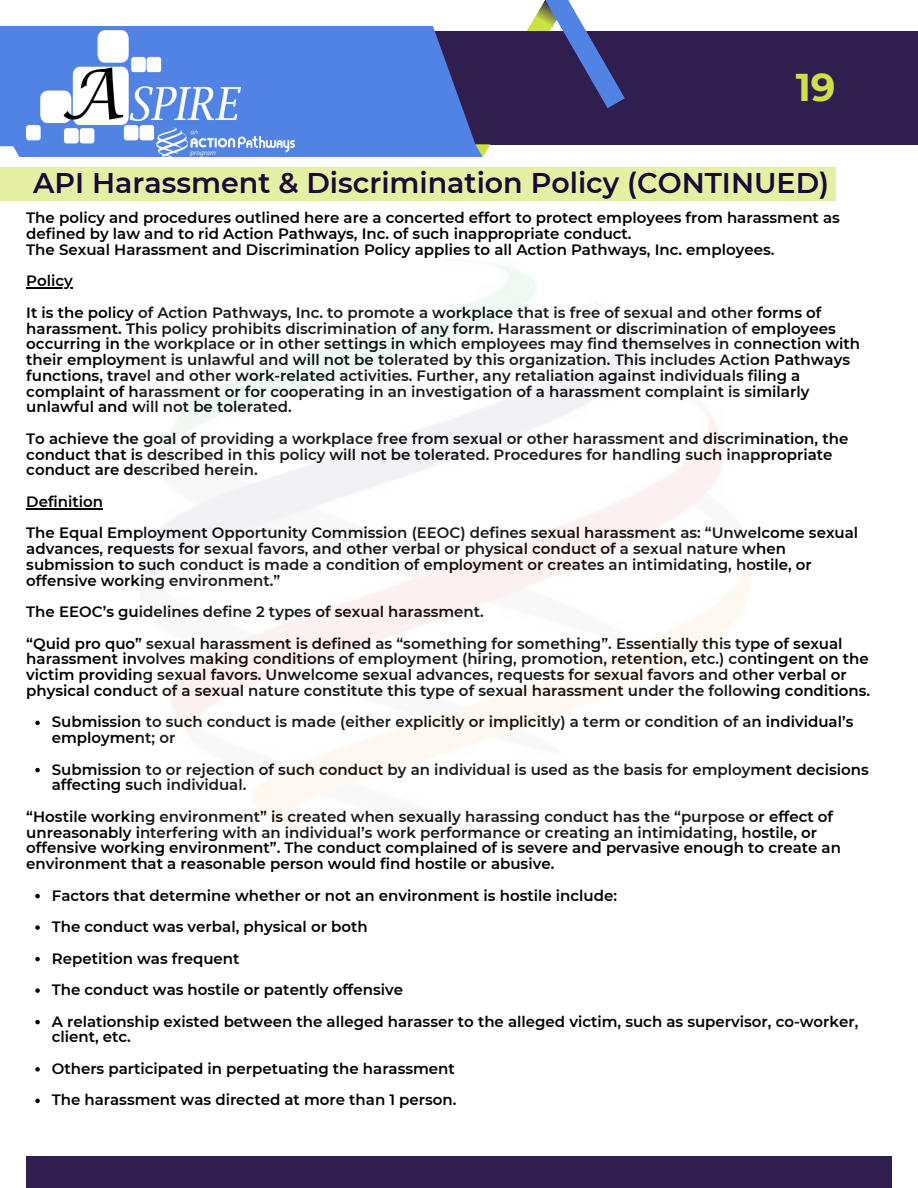
<style>
.page{position:relative;width:918px;height:1188px;background:#fff}
.page>*{position:absolute;margin:0;border:0;box-sizing:border-box;transform-origin:0 0}
.t1{font:700 38.7px "Montserrat";color:#cce144}
.t2{font:600 28.5px "Montserrat";color:#1a0a37}
.t3{font:600 15px/15.8px "Montserrat";color:#000}
</style>
<div class="page">
<div style="left:411px;top:31px;width:507px;height:113px;background:#301f4e"></div>
<svg style="left:12px;top:0;width:613px;height:157px"></svg>
<svg style="left:0;top:26px;width:476px;height:120px;background:#4f7bd7"></svg>
<div style="left:26px;top:1156px;width:865px;height:32px;background:#301f4e"></div>
<img style="left:26px;top:30px;width:268px;height:127px">
<div style="left:0;top:167px;width:836px;height:34px;background:#e6f0a4"></div>
<hr style="left:26px;top:287px;width:47px;height:2px;background:#000">
<hr style="left:26px;top:508px;width:77px;height:1px;background:#000">
<svg style="left:35px;top:721px;width:5px;height:4px"></svg>
<svg style="left:35px;top:768px;width:5px;height:4px"></svg>
<svg style="left:35px;top:894px;width:5px;height:4px"></svg>
<svg style="left:35px;top:925px;width:5px;height:5px"></svg>
<svg style="left:35px;top:957px;width:5px;height:4px"></svg>
<svg style="left:35px;top:988px;width:5px;height:5px"></svg>
<svg style="left:35px;top:1020px;width:5px;height:4px"></svg>
<svg style="left:35px;top:1067px;width:5px;height:5px"></svg>
<svg style="left:35px;top:1099px;width:5px;height:4px"></svg>
<p class="t1" style="left:796px;top:63px;width:41px">19</p>
<p class="t2" style="left:33px;top:165px;width:797px">API Harassment &amp; Discrimination Policy (CONTINUED)</p>
<h2 class="t3" style="left:26px;top:210px;width:815px">The policy and procedures outlined here are a concerted effort to protect employees from harassment as defined by law and to rid Action Pathways, Inc. of such inappropriate conduct.<br>The Sexual Harassment and Discrimination Policy applies to all Action Pathways, Inc. employees.</h2>
<h2 class="t3" style="left:26px;top:273px;width:48px">Policy</h2>
<h2 class="t3" style="left:26px;top:305px;width:835px">It is the policy of Action Pathways, Inc. to promote a workplace that is free of sexual and other forms of harassment. This policy prohibits discrimination of any form. Harassment or discrimination of employees occurring in the workplace or in other settings in which employees may find themselves in connection with their employment is unlawful and will not be tolerated by this organization. This includes Action Pathways functions, travel and other work-related activities. Further, any retaliation against individuals filing a complaint of harassment or for cooperating in an investigation of a harassment complaint is similarly unlawful and will not be tolerated.</h2>
<h2 class="t3" style="left:26px;top:431px;width:824px">To achieve the goal of providing a workplace free from sexual or other harassment and discrimination, the conduct that is described in this policy will not be tolerated. Procedures for handling such inappropriate conduct are described herein.</h2>
<h2 class="t3" style="left:26px;top:494px;width:78px">Definition</h2>
<h2 class="t3" style="left:26px;top:525px;width:833px">The Equal Employment Opportunity Commission (EEOC) defines sexual harassment as: “Unwelcome sexual advances, requests for sexual favors, and other verbal or physical conduct of a sexual nature when submission to such conduct is made a condition of employment or creates an intimidating, hostile, or offensive working environment.”</h2>
<h2 class="t3" style="left:26px;top:604px;width:459px">The EEOC’s guidelines define 2 types of sexual harassment.</h2>
<h2 class="t3" style="left:26px;top:635px;width:845px">“Quid pro quo” sexual harassment is defined as “something for something”. Essentially this type of sexual harassment involves making conditions of employment (hiring, promotion, retention, etc.) contingent on the victim providing sexual favors. Unwelcome sexual advances, requests for sexual favors and other verbal or physical conduct of a sexual nature constitute this type of sexual harassment under the following conditions.</h2>
<p class="t3" style="left:52px;top:714px;width:803px">Submission to such conduct is made (either explicitly or implicitly) a term or condition of an individual’s employment; or</p>
<p class="t3" style="left:52px;top:761px;width:818px">Submission to or rejection of such conduct by an individual is used as the basis for employment decisions affecting such individual.</p>
<h2 class="t3" style="left:26px;top:809px;width:816px">“Hostile working environment” is created when sexually harassing conduct has the “purpose or effect of unreasonably interfering with an individual’s work performance or creating an intimidating, hostile, or offensive working environment”. The conduct complained of is severe and pervasive enough to create an environment that a reasonable person would find hostile or abusive.</h2>
<p class="t3" style="left:52px;top:887px;width:567px">Factors that determine whether or not an environment is hostile include:</p>
<p class="t3" style="left:52px;top:919px;width:317px">The conduct was verbal, physical or both</p>
<p class="t3" style="left:52px;top:950px;width:189px">Repetition was frequent</p>
<p class="t3" style="left:52px;top:982px;width:353px">The conduct was hostile or patently offensive</p>
<p class="t3" style="left:52px;top:1013px;width:808px">A relationship existed between the alleged harasser to the alleged victim, such as supervisor, co-worker, client, etc.</p>
<p class="t3" style="left:52px;top:1061px;width:405px">Others participated in perpetuating the harassment</p>
<p class="t3" style="left:52px;top:1092px;width:406px">The harassment was directed at more than 1 person.</p>
</div>
